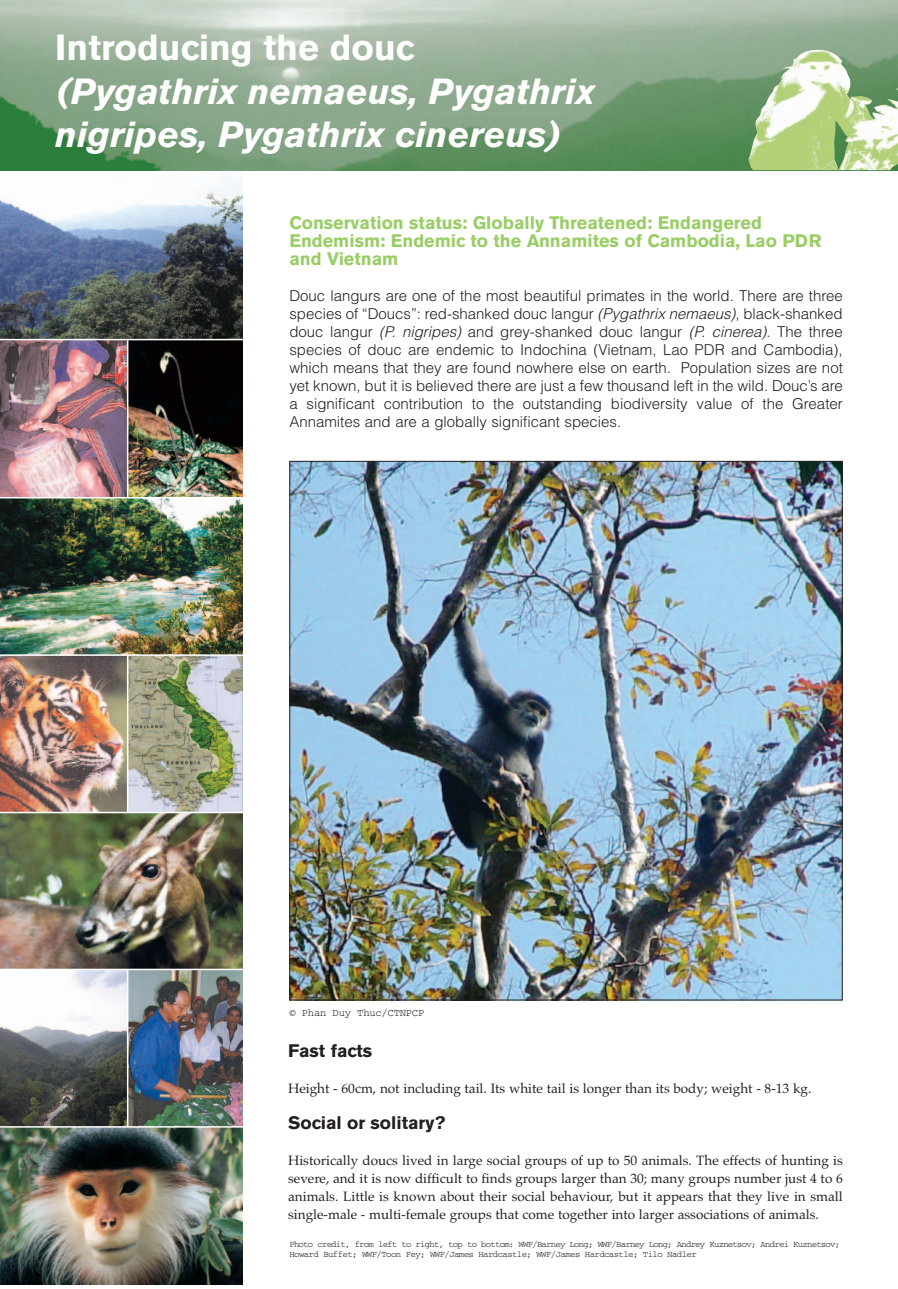
<style>
.page{position:relative;width:898px;height:1289px;background:#fff}
.page>*{position:absolute;margin:0;border:0;box-sizing:border-box;transform-origin:0 0}
.t1{font:italic 700 36px/43.2px "Akzidenz Grotesk BE";color:#fff}
.t2{font:700 36px "Akzidenz Grotesk BE";color:#fff}
.t3{font:700 18px/18px "Akzidenz Grotesk BE";color:#99cd65}
.t4{font:700 18px "Akzidenz Grotesk BE";color:#231f20}
.t5{font:300 15px/18px "Helvetica";color:#231f20;text-align:justify}
.t6{font:13.5px/18px "Palatino";color:#231f20;text-align:justify}
.t7{font:10.5px "Courier";letter-spacing:-.02em;color:#231f20}
.t8{font:9px/10.8px "Courier";letter-spacing:-.085em;color:#231f20}
.s1{font-style:italic}
</style>
<div class="page">
<img style="left:0;top:170px;width:242px;height:169px">
<img style="left:0;top:0;width:897px;height:170px">
<img style="left:748px;top:50px;width:149px;height:120px">
<img style="left:0;top:340px;width:127px;height:157px">
<img style="left:128px;top:340px;width:114px;height:157px">
<img style="left:0;top:498px;width:242px;height:156px">
<img style="left:0;top:656px;width:127px;height:155px">
<img style="left:128px;top:656px;width:114px;height:155px">
<img style="left:0;top:813px;width:242px;height:155px">
<svg style="left:0;top:970px;width:127px;height:156px"></svg>
<img style="left:128px;top:970px;width:114px;height:156px">
<img style="left:0;top:1127px;width:242px;height:157px">
<img style="left:291px;top:463px;width:549px;height:535px">
<h1 class="t2" style="left:55px;top:34px;width:360px">Introducing the douc</h1>
<h1 class="t1" style="left:55px;top:72px;width:540px">(Pygathrix nemaeus, Pygathrix nigripes, Pygathrix cinereus)</h1>
<p class="t3" style="left:289px;top:215px;width:533px">Conservation status: Globally Threatened: Endangered<br>Endemism: Endemic to the Annamites of Cambodia, Lao PDR and Vietnam</p>
<p class="t5" style="left:289px;top:287px;width:555px">Douc langurs are one of the most beautiful primates in the world. There are three species of “Doucs”: red-shanked douc langur <span class="s1">(Pygathrix nemaeus)</span>, black-shanked douc langur <span class="s1">(P. nigripes)</span> and grey-shanked douc langur <span class="s1">(P. cinerea)</span>. The three species of douc are endemic to Indochina (Vietnam, Lao PDR and Cambodia), which means that they are found nowhere else on earth. Population sizes are not yet known, but it is believed there are just a few thousand left in the wild. Douc’s are a significant contribution to the outstanding biodiversity value of the Greater Annamites and are a globally significant species.</p>
<p class="t7" style="left:289px;top:1009px;width:136px">© Phan Duy Thuc/CTNPCP</p>
<p class="t4" style="left:288px;top:1043px;width:86px">Fast facts</p>
<p class="t6" style="left:288px;top:1079px;width:524px">Height - 60cm, not including tail. Its white tail is longer than its body; weight - 8-13 kg.</p>
<p class="t4" style="left:288px;top:1115px;width:158px">Social or solitary?</p>
<p class="t6" style="left:288px;top:1151px;width:556px">Historically doucs lived in large social groups of up to 50 animals. The effects of hunting is severe, and it is now difficult to finds groups larger than 30; many groups number just 4 to 6 animals. Little is known about their social behaviour, but it appears that they live in small single-male - multi-female groups that come together into larger associations of animals.</p>
<p class="t8" style="left:289px;top:1238px;width:552px">Photo credit, from left to right, top to bottom: WWF/Barney Long; WWF/Barney Long; Andrey Kuznetsov; Andrei Kuznetsov;<br>Howard Buffet; WWF/Toon Fey; WWF/James Hardcastle; WWF/James Hardcastle; Tilo Nadler</p>
</div>
